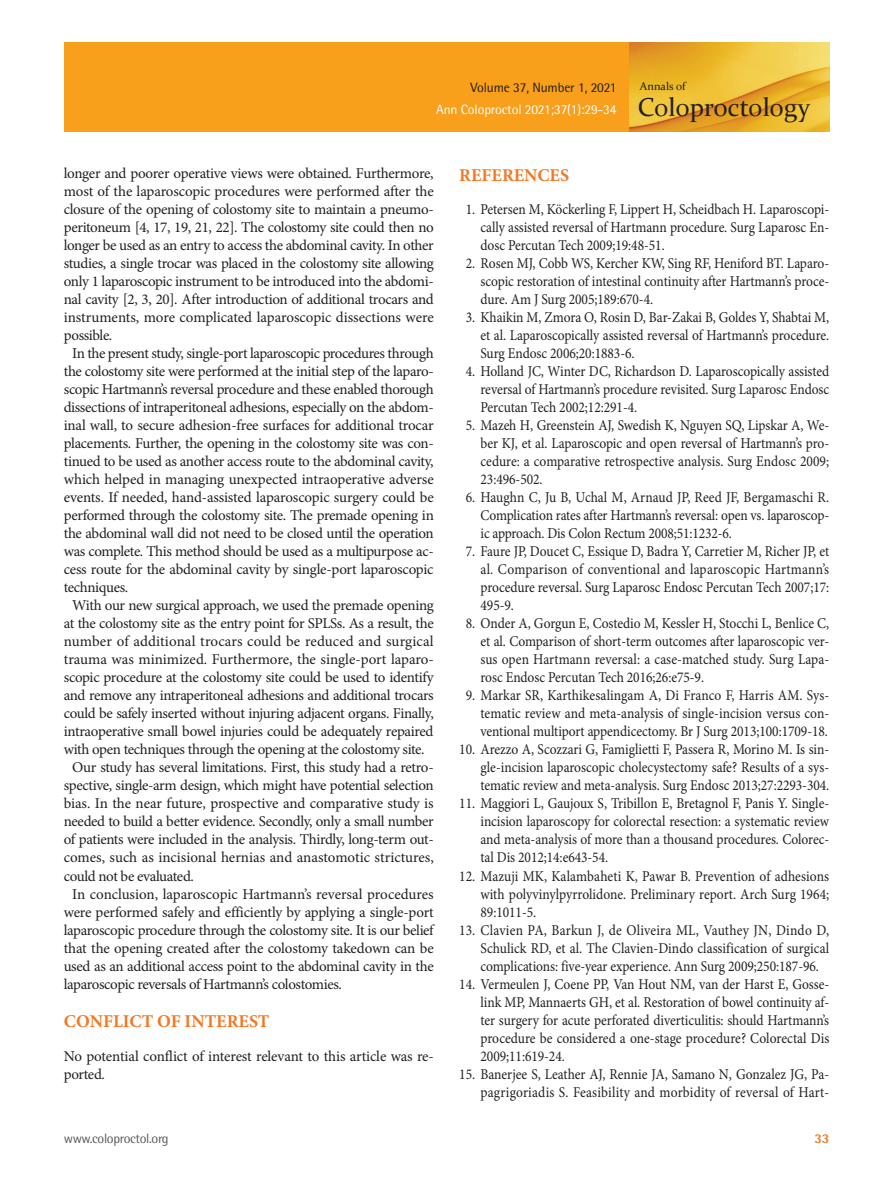
<style>
.page{position:relative;width:893px;height:1191px;background:#fff}
.page>*{position:absolute;margin:0;border:0;box-sizing:border-box;transform-origin:0 0}
.t1{font:25.95px "Constantia";color:#231f20}
.본문제목_대{font:700 18px "Minion Pro";color:#f47721}
.본문{font:15px/18px "Minion Pro";letter-spacing:-.02em;color:#231f20;text-align:justify}
.참고문헌1{font:15px/18px "Minion Pro";letter-spacing:-.005em;color:#231f20;text-align:justify;scale:.9 1}
.참고문헌2{font:15px/18px "Minion Pro";letter-spacing:-.005em;color:#231f20;text-align:justify;scale:.9 1}
.t2{font:13.5px "Rotis Semi Sans Std";letter-spacing:-.01em;color:#fff}
.t3{font:13.5px "Rotis Semi Sans Std";letter-spacing:-.01em;color:#231f20}
.t4{font:13.5px "Rotis Semi Sans Std";letter-spacing:-.025em;color:#57585a}
.t5{font:800 13.5px "Rotis Semi Sans Std";color:#f47721}
.t6{font:11.25px "Constantia";color:#231f20}
</style>
<div class="page">
<div style="left:64px;top:43px;width:565px;height:89px;background:#f89f1c"></div>
<img style="left:629px;top:43px;width:200px;height:89px">
<p class="t3" style="left:470px;top:80px;width:148px">Volume 37, Number 1, 2021</p>
<p class="t2" style="left:436px;top:102px;width:182px">Ann Coloproctol 2021;37(1):29-34</p>
<p class="t6" style="left:640px;top:79px;width:47px">Annals of</p>
<h1 class="t1" style="left:638px;top:90px;width:174px">Coloproctology</h1>
<p class="본문" style="left:64px;top:164px;width:372px">longer and poorer operative views were obtained. Furthermore, most of the laparoscopic procedures were performed after the closure of the opening of colostomy site to maintain a pneumo&shy;peritoneum [4, 17, 19, 21, 22]. The colostomy site could then no longer be used as an entry to access the abdominal cavity. In other studies, a single trocar was placed in the colostomy site allowing only 1 laparoscopic instrument to be introduced into the abdomi&shy;nal cavity [2, 3, 20]. After introduction of additional trocars and instruments, more complicated laparoscopic dissections were possible.</p>
<p class="본문" style="left:64px;top:344px;width:372px;text-indent:9px">In the present study, single-port laparoscopic procedures through the colostomy site were performed at the initial step of the laparo&shy;scopic Hartmann’s reversal procedure and these enabled thorough dissections of intraperitoneal adhesions, especially on the abdom&shy;inal wall, to secure adhesion-free surfaces for additional trocar placements. Further, the opening in the colostomy site was con&shy;tinued to be used as another access route to the abdominal cavity, which helped in managing unexpected intraoperative adverse events. If needed, hand-assisted laparoscopic surgery could be performed through the colostomy site. The premade opening in the abdominal wall did not need to be closed until the operation was complete. This method should be used as a multipurpose ac&shy;cess route for the abdominal cavity by single-port laparoscopic techniques.</p>
<p class="본문" style="left:64px;top:596px;width:371px;text-indent:9px">With our new surgical approach, we used the premade opening at the colostomy site as the entry point for SPLSs. As a result, the number of additional trocars could be reduced and surgical trauma was minimized. Furthermore, the single-port laparo&shy;scopic procedure at the colostomy site could be used to identify and remove any intraperitoneal adhesions and additional trocars could be safely inserted without injuring adjacent organs. Finally, intraoperative small bowel injuries could be adequately repaired with open techniques through the opening at the colostomy site.</p>
<p class="본문" style="left:64px;top:758px;width:372px;text-indent:9px">Our study has several limitations. First, this study had a retro&shy;spective, single-arm design, which might have potential selection bias. In the near future, prospective and comparative study is needed to build a better evidence. Secondly, only a small number of patients were included in the analysis. Thirdly, long-term out&shy;comes, such as incisional hernias and anastomotic strictures, could not be evaluated.</p>
<p class="본문" style="left:64px;top:884px;width:371px;text-indent:9px">In conclusion, laparoscopic Hartmann’s reversal procedures were performed safely and efficiently by applying a single-port laparoscopic procedure through the colostomy site. It is our belief that the opening created after the colostomy takedown can be used as an additional access point to the abdominal cavity in the laparoscopic reversals of Hartmann’s colostomies.</p>
<p class="본문제목_대" style="left:64px;top:1008px;width:207px">CONFLICT OF INTEREST</p>
<p class="본문" style="left:64px;top:1046px;width:371px">No potential conflict of interest relevant to this article was re&shy;ported.</p>
<p class="t4" style="left:64px;top:1130px;width:106px">www.coloproctol.org</p>
<p class="본문제목_대" style="left:459px;top:162px;width:111px">REFERENCES</p>
<p class="참고문헌1" style="left:480px;top:200px;width:389px;text-indent:-15px">1. Petersen M, Köckerling F, Lippert H, Scheidbach H. Laparoscopi&shy;cally assisted reversal of Hartmann procedure. Surg Laparosc En&shy;dosc Percutan Tech 2009;19:48-51.</p>
<p class="참고문헌1" style="left:480px;top:254px;width:389px;text-indent:-15px">2. Rosen MJ, Cobb WS, Kercher KW, Sing RF, Heniford BT. Laparo&shy;scopic restoration of intestinal continuity after Hartmann’s proce&shy;dure. Am J Surg 2005;189:670-4.</p>
<p class="참고문헌1" style="left:480px;top:308px;width:389px;text-indent:-15px">3. Khaikin M, Zmora O, Rosin D, Bar-Zakai B, Goldes Y, Shabtai M, et al. Laparoscopically assisted reversal of Hartmann’s procedure.<br>Surg Endosc 2006;20:1883-6.</p>
<p class="참고문헌1" style="left:480px;top:362px;width:389px;text-indent:-15px">4. Holland JC, Winter DC, Richardson D. Laparoscopically assisted reversal of Hartmann’s procedure revisited. Surg Laparosc Endosc Percutan Tech 2002;12:291-4.</p>
<p class="참고문헌1" style="left:480px;top:416px;width:389px;text-indent:-15px">5. Mazeh H, Greenstein AJ, Swedish K, Nguyen SQ, Lipskar A, We&shy;ber KJ, et al. Laparoscopic and open reversal of Hartmann’s pro&shy;cedure: a comparative retrospective analysis. Surg Endosc 2009; 23:496-502.</p>
<p class="참고문헌1" style="left:480px;top:488px;width:389px;text-indent:-15px">6. Haughn C, Ju B, Uchal M, Arnaud JP, Reed JF, Bergamaschi R.<br>Complication rates after Hartmann’s reversal: open vs. laparoscop&shy;ic approach. Dis Colon Rectum 2008;51:1232-6.</p>
<p class="참고문헌1" style="left:480px;top:542px;width:389px;text-indent:-15px">7. Faure JP, Doucet C, Essique D, Badra Y, Carretier M, Richer JP, et al. Comparison of conventional and laparoscopic Hartmann’s procedure reversal. Surg Laparosc Endosc Percutan Tech 2007;17:<br>495-9.</p>
<p class="참고문헌1" style="left:480px;top:614px;width:389px;text-indent:-15px">8. Onder A, Gorgun E, Costedio M, Kessler H, Stocchi L, Benlice C, et al. Comparison of short-term outcomes after laparoscopic ver&shy;sus open Hartmann reversal: a case-matched study. Surg Lapa&shy;rosc Endosc Percutan Tech 2016;26:e75-9.</p>
<p class="참고문헌1" style="left:480px;top:686px;width:389px;text-indent:-15px">9. Markar SR, Karthikesalingam A, Di Franco F, Harris AM. Sys&shy;tematic review and meta-analysis of single-incision versus con&shy;ventional multiport appendicectomy. Br J Surg 2013;100:1709-18.</p>
<p class="참고문헌2" style="left:480px;top:740px;width:389px;text-indent:-21px">10. Arezzo A, Scozzari G, Famiglietti F, Passera R, Morino M. Is sin&shy;gle-incision laparoscopic cholecystectomy safe? Results of a sys&shy;tematic review and meta-analysis. Surg Endosc 2013;27:2293-304.</p>
<p class="참고문헌2" style="left:480px;top:794px;width:389px;text-indent:-21px">11. Maggiori L, Gaujoux S, Tribillon E, Bretagnol F, Panis Y. Single&shy;incision laparoscopy for colorectal resection: a systematic review and meta-analysis of more than a thousand procedures. Colorec&shy;tal Dis 2012;14:e643-54.</p>
<p class="참고문헌2" style="left:480px;top:866px;width:389px;text-indent:-21px">12. Mazuji MK, Kalambaheti K, Pawar B. Prevention of adhesions with polyvinylpyrrolidone. Preliminary report. Arch Surg 1964; 89:1011-5.</p>
<p class="참고문헌2" style="left:480px;top:920px;width:389px;text-indent:-21px">13. Clavien PA, Barkun J, de Oliveira ML, Vauthey JN, Dindo D, Schulick RD, et al. The Clavien-Dindo classification of surgical complications: five-year experience. Ann Surg 2009;250:187-96.</p>
<p class="참고문헌2" style="left:480px;top:974px;width:389px;text-indent:-21px">14. Vermeulen J, Coene PP, Van Hout NM, van der Harst E, Gosse&shy;link MP, Mannaerts GH, et al. Restoration of bowel continuity af&shy;ter surgery for acute perforated diverticulitis: should Hartmann’s procedure be considered a one-stage procedure? Colorectal Dis 2009;11:619-24.</p>
<p class="참고문헌2" style="left:459px;top:1064px;width:413px;text-align:right">15. Banerjee S, Leather AJ, Rennie JA, Samano N, Gonzalez JG, Pa&shy;pagrigoriadis S. Feasibility and morbidity of reversal of Hart-</p>
<p class="t5" style="left:814px;top:1129px;width:16px">33</p>
</div>
